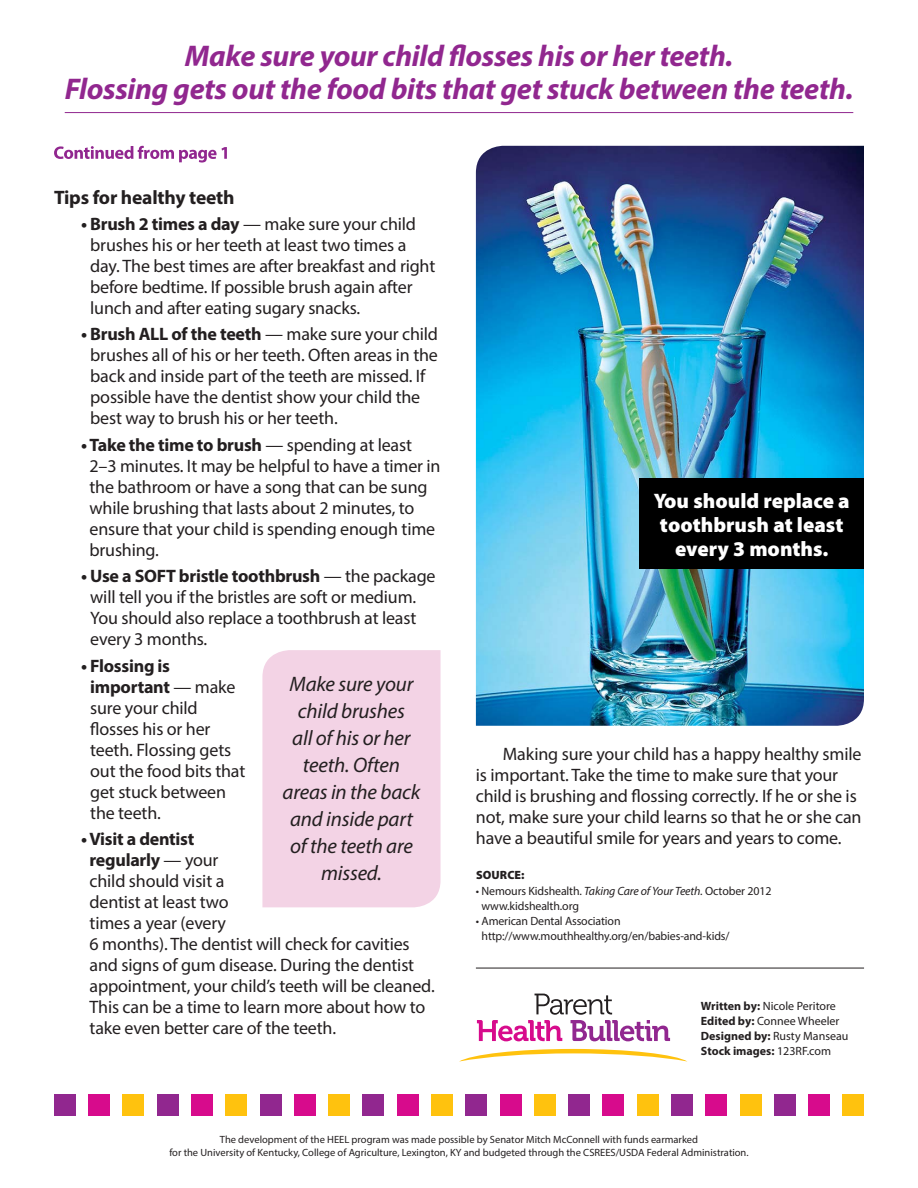
<style>
.page{position:relative;width:918px;height:1188px;background:#fff}
.page>*{position:absolute;margin:0;border:0;box-sizing:border-box;transform-origin:0 0}
.t1{font:italic 700 30px/33px "Myriad Pro";letter-spacing:-.01em;color:#91278f;text-align:center}
.t2{font:italic 21px/27px "Myriad Pro";letter-spacing:-.01em;color:#231f20;text-align:center}
.t3{font:900 21px/24px "Myriad Pro";color:#fff;text-align:center}
.t4{font:700 19.5px "Myriad Pro";letter-spacing:-.01em;color:#231f20}
.t5{font:18px/21px "Myriad Pro";letter-spacing:-.01em;color:#231f20}
.t6{font:12px/15px "Myriad Pro";letter-spacing:-.01em;color:#231f20}
.t7{font:900 12px "Myriad Pro";letter-spacing:.01em;color:#231f20}
.t8{font:10.5px/12.6px "Myriad Pro";color:#231f20;text-align:center}
.s1{font-weight:700}
.s2{font-style:italic}
</style>
<div class="page">
<hr style="left:476px;top:968px;width:388px;height:1px;background:#231f20">
<svg style="left:459px;top:1049px;width:228px;height:13px"></svg>
<svg style="left:477px;top:994px;width:193px;height:47px"></svg>
<hr style="left:65px;top:112px;width:788px;height:1px;background:#91278f">
<div style="left:262px;top:650px;width:179px;height:257px;background:#f3d3e5"></div>
<svg style="left:54px;top:146px;width:173px;height:17px"></svg>
<img style="left:476px;top:146px;width:388px;height:580px">
<div style="left:639px;top:478px;width:225px;height:91px;background:#000"></div>
<div style="left:54px;top:1094px;width:22px;height:22px;background:#91278f"></div>
<div style="left:88px;top:1094px;width:22px;height:22px;background:#d70b8c"></div>
<div style="left:123px;top:1094px;width:21px;height:22px;background:#ffc20e"></div>
<div style="left:157px;top:1094px;width:22px;height:22px;background:#91278f"></div>
<div style="left:191px;top:1094px;width:22px;height:22px;background:#d70b8c"></div>
<div style="left:226px;top:1094px;width:21px;height:22px;background:#ffc20e"></div>
<div style="left:260px;top:1094px;width:21px;height:22px;background:#91278f"></div>
<div style="left:294px;top:1094px;width:22px;height:22px;background:#d70b8c"></div>
<div style="left:328px;top:1094px;width:22px;height:22px;background:#ffc20e"></div>
<div style="left:363px;top:1094px;width:21px;height:22px;background:#91278f"></div>
<div style="left:397px;top:1094px;width:22px;height:22px;background:#d70b8c"></div>
<div style="left:431px;top:1094px;width:22px;height:22px;background:#ffc20e"></div>
<div style="left:466px;top:1094px;width:21px;height:22px;background:#91278f"></div>
<div style="left:500px;top:1094px;width:21px;height:22px;background:#d70b8c"></div>
<div style="left:534px;top:1094px;width:22px;height:22px;background:#ffc20e"></div>
<div style="left:568px;top:1094px;width:22px;height:22px;background:#91278f"></div>
<div style="left:603px;top:1094px;width:21px;height:22px;background:#d70b8c"></div>
<div style="left:637px;top:1094px;width:22px;height:22px;background:#ffc20e"></div>
<div style="left:671px;top:1094px;width:22px;height:22px;background:#91278f"></div>
<div style="left:706px;top:1094px;width:21px;height:22px;background:#d70b8c"></div>
<div style="left:740px;top:1094px;width:21px;height:22px;background:#ffc20e"></div>
<div style="left:774px;top:1094px;width:22px;height:22px;background:#91278f"></div>
<div style="left:808px;top:1094px;width:22px;height:22px;background:#d70b8c"></div>
<div style="left:842px;top:1094px;width:22px;height:22px;background:#ffc20e"></div>
<h1 class="t1" style="left:65px;top:41px;width:790px">Make sure your child flosses his or her teeth.<br>Flossing gets out the food bits that get stuck between the teeth.</h1>
<p class="t4" style="left:54px;top:190px;width:182px">Tips for healthy teeth</p>
<p class="t5" style="left:90px;top:215px;width:347px;text-indent:-9px"><span class="s1">• Brush 2 times a day</span> — make sure your child brushes his or her teeth at least two times a day. The best times are after breakfast and right before bedtime. If possible brush again after lunch and after eating sugary snacks.</p>
<p class="t5" style="left:90px;top:325px;width:349px;text-indent:-9px"><span class="s1">• Brush ALL of the teeth</span> — make sure your child brushes all of his or her teeth. Often areas in the back and inside part of the teeth are missed. If possible have the dentist show your child the best way to brush his or her teeth.</p>
<p class="t5" style="left:90px;top:435px;width:353px;text-indent:-8px"><span class="s1">• Take the time to brush</span> — spending at least 2–3 minutes. It may be helpful to have a timer in the bathroom or have a song that can be sung while brushing that lasts about 2 minutes, to ensure that your child is spending enough time brushing.</p>
<p class="t5" style="left:90px;top:567px;width:347px;text-indent:-9px"><span class="s1">• Use a SOFT bristle toothbrush</span> — the package will tell you if the bristles are soft or medium.<br>You should also replace a toothbrush at least every 3 months.</p>
<p class="t5" style="left:90px;top:656px;width:157px;text-indent:-9px"><span class="s1">• Flossing is important</span> — make sure your child flosses his or her teeth. Flossing gets out the food bits that get stuck between the teeth.</p>
<p class="t5" style="left:90px;top:830px;width:347px;text-indent:-9px"><span class="s1">• Visit a dentist<br>regularly</span> — your<br>child should visit a<br>dentist at least two<br>times a year (every<br>6 months). The dentist will check for cavities and signs of gum disease. During the dentist appointment, your child’s teeth will be cleaned.<br>This can be a time to learn more about how to take even better care of the teeth.</p>
<p class="t2" style="left:283px;top:672px;width:139px">Make sure your child brushes<br>all of his or her teeth. Often areas in the back and inside part of the teeth are missed.</p>
<p class="t3" style="left:654px;top:488px;width:198px">You should replace a toothbrush at least every 3 months.</p>
<p class="t5" style="left:476px;top:744px;width:387px;text-indent:27px">Making sure your child has a happy healthy smile is important. Take the time to make sure that your child is brushing and flossing correctly. If he or she is not, make sure your child learns so that he or she can have a beautiful smile for years and years to come.</p>
<p class="t7" style="left:476px;top:868px;width:50px">SOURCE:</p>
<p class="t6" style="left:482px;top:885px;width:291px;text-indent:-6px">• Nemours Kidshealth. <span class="s2">Taking Care of Your Teeth.</span> October 2012 www.kidshealth.org</p>
<p class="t6" style="left:482px;top:915px;width:250px;text-indent:-6px">• American Dental Association http://www.mouthhealthy.org/en/babies-and-kids/</p>
<p class="t6" style="left:701px;top:999px;width:149px"><span class="s1">Written by:</span> Nicole Peritore<br><span class="s1">Edited by:</span> Connee Wheeler<br><span class="s1">Designed by:</span> Rusty Manseau<br><span class="s1">Stock images:</span> 123RF.com</p>
<p class="t8" style="left:169px;top:1134px;width:581px">The development of the HEEL program was made possible by Senator Mitch McConnell with funds earmarked<br>for the University of Kentucky, College of Agriculture, Lexington, KY and budgeted through the CSREES/USDA Federal Administration.</p>
</div>
